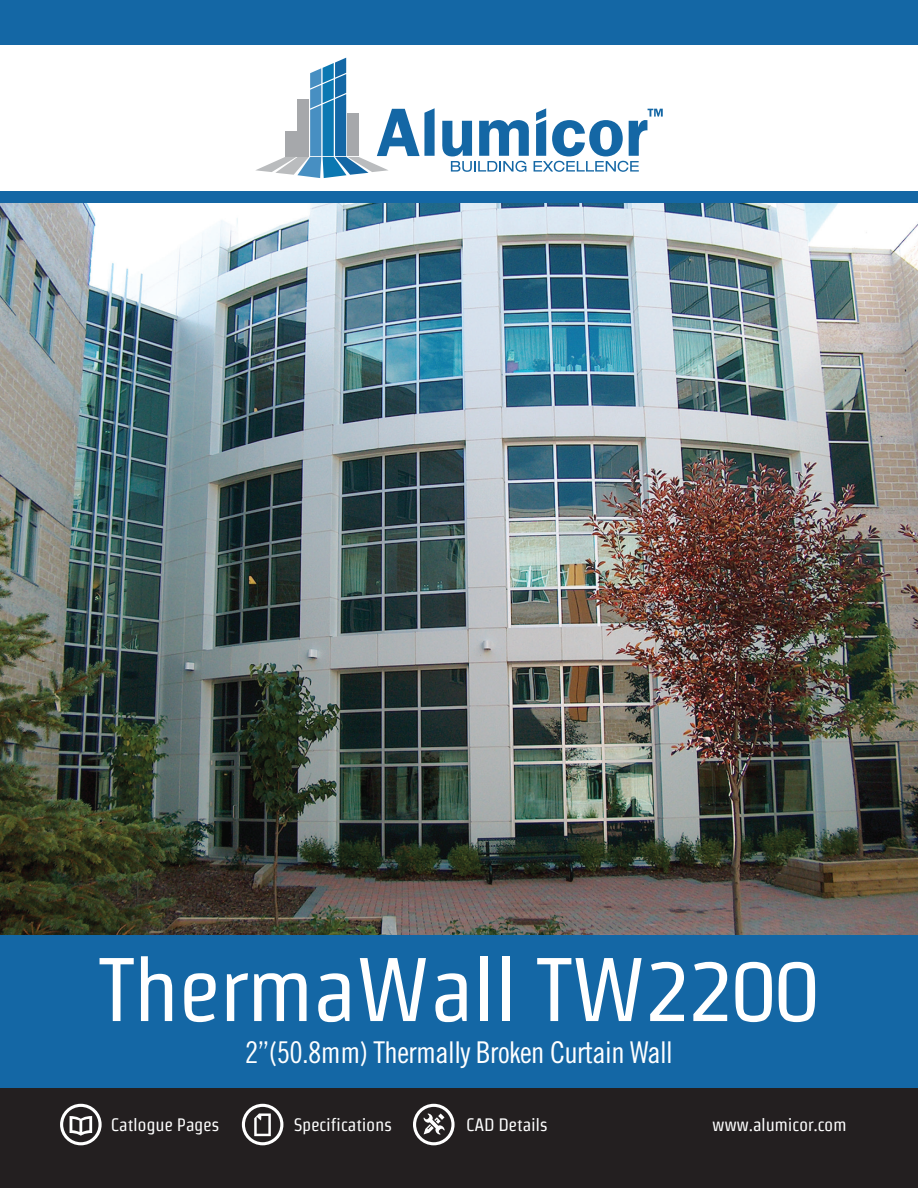
<style>
.page{position:relative;width:918px;height:1188px;background:#fff}
.page>*{position:absolute;margin:0;border:0;box-sizing:border-box;transform-origin:0 0}
.t1{font:90px "Strait";letter-spacing:-.02em;color:#fff}
.t2{font:30px "Trade Gothic Cond Eighteen";letter-spacing:-.02em;color:#fff}
.t3{font:18px "Strait";letter-spacing:-.02em;color:#fff}
</style>
<div class="page">
<img style="left:0;top:202px;width:918px;height:733px">
<svg style="left:255px;top:58px;width:180px;height:120px"></svg>
<svg style="left:442px;top:108px;width:221px;height:64px"></svg>
<div style="left:0;top:0;width:918px;height:45px;background:#1467a5"></div>
<div style="left:0;top:935px;width:918px;height:157px;background:#1467a5"></div>
<div style="left:0;top:1089px;width:918px;height:99px;background:#231f20"></div>
<div style="left:0;top:191px;width:918px;height:11px;background:#1467a5"></div>
<svg style="left:60px;top:1104px;width:42px;height:41px"></svg>
<svg style="left:241px;top:1104px;width:43px;height:41px"></svg>
<svg style="left:414px;top:1104px;width:41px;height:41px"></svg>
<p class="t1" style="left:99px;top:940px;width:722px">ThermaWall TW2200</p>
<p class="t2" style="left:245px;top:1035px;width:429px">2”(50.8mm) Thermally Broken Curtain Wall</p>
<p class="t3" style="left:111px;top:1115px;width:110px">Catlogue Pages</p>
<p class="t3" style="left:294px;top:1115px;width:100px">Specifications</p>
<p class="t3" style="left:466px;top:1115px;width:83px">CAD Details</p>
<p class="t3" style="left:712px;top:1115px;width:136px">www.alumicor.com</p>
</div>
